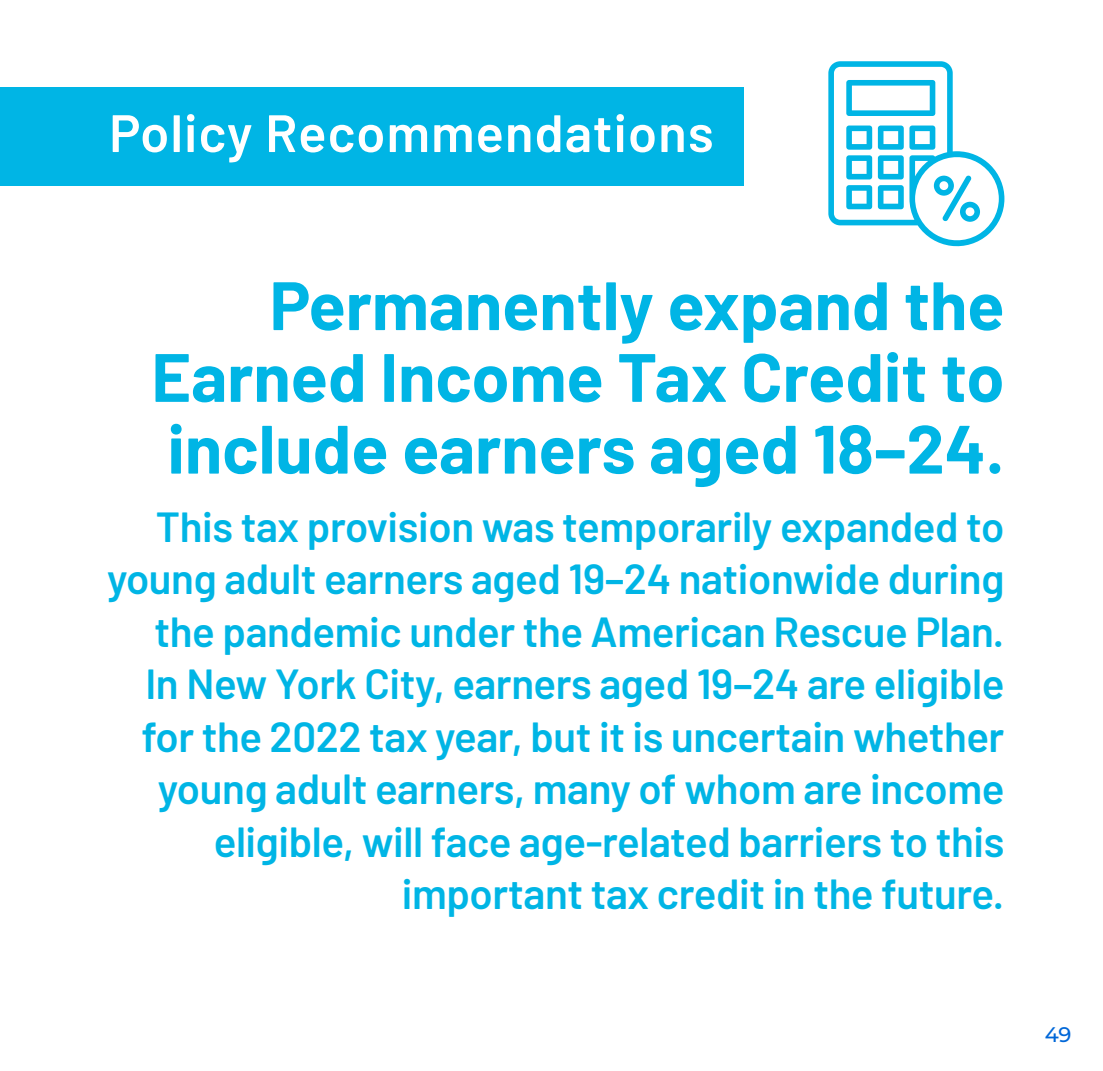
<style>
.page{position:relative;width:1103px;height:1071px;background:#fff}
.page>*{position:absolute;margin:0;border:0;box-sizing:border-box;transform-origin:0 0}
.Barlow_Large{font:700 68.25px/71.8px "Barlow";color:#00b5e5;text-align:justify}
.Barlow_Large-2{font:600 52.5px "Barlow";letter-spacing:.02em;color:#fff}
.Barlow_Large-3{font:600 42px/52.5px "Barlow";letter-spacing:-.01em;color:#00b5e5;text-align:right}
.BODY{font:500 21px "Montserrat";color:#0067d8}
</style>
<div class="page">
<div style="left:0;top:87px;width:743px;height:98px;background:#00b5e5"></div>
<svg style="left:828px;top:61px;width:176px;height:186px"></svg>
<p class="Barlow_Large-2" style="left:109px;top:95px;width:606px">Policy Recommendations</p>
<p class="Barlow_Large" style="left:151px;top:264px;width:854px;text-indent:118px">Permanently expand the Earned Income Tax Credit to include earners aged 18–24.</p>
<p class="Barlow_Large-3" style="left:107px;top:497px;width:899px">This tax provision was temporarily expanded to young adult earners aged 19–24 nationwide during the pandemic under the American Rescue Plan.<br>In New York City, earners aged 19–24 are eligible for the 2022 tax year, but it is uncertain whether young adult earners, many of whom are income eligible, will face age-related barriers to this important tax credit in the future.</p>
<p class="BODY" style="left:1044px;top:1020px;width:28px">49</p>
</div>
